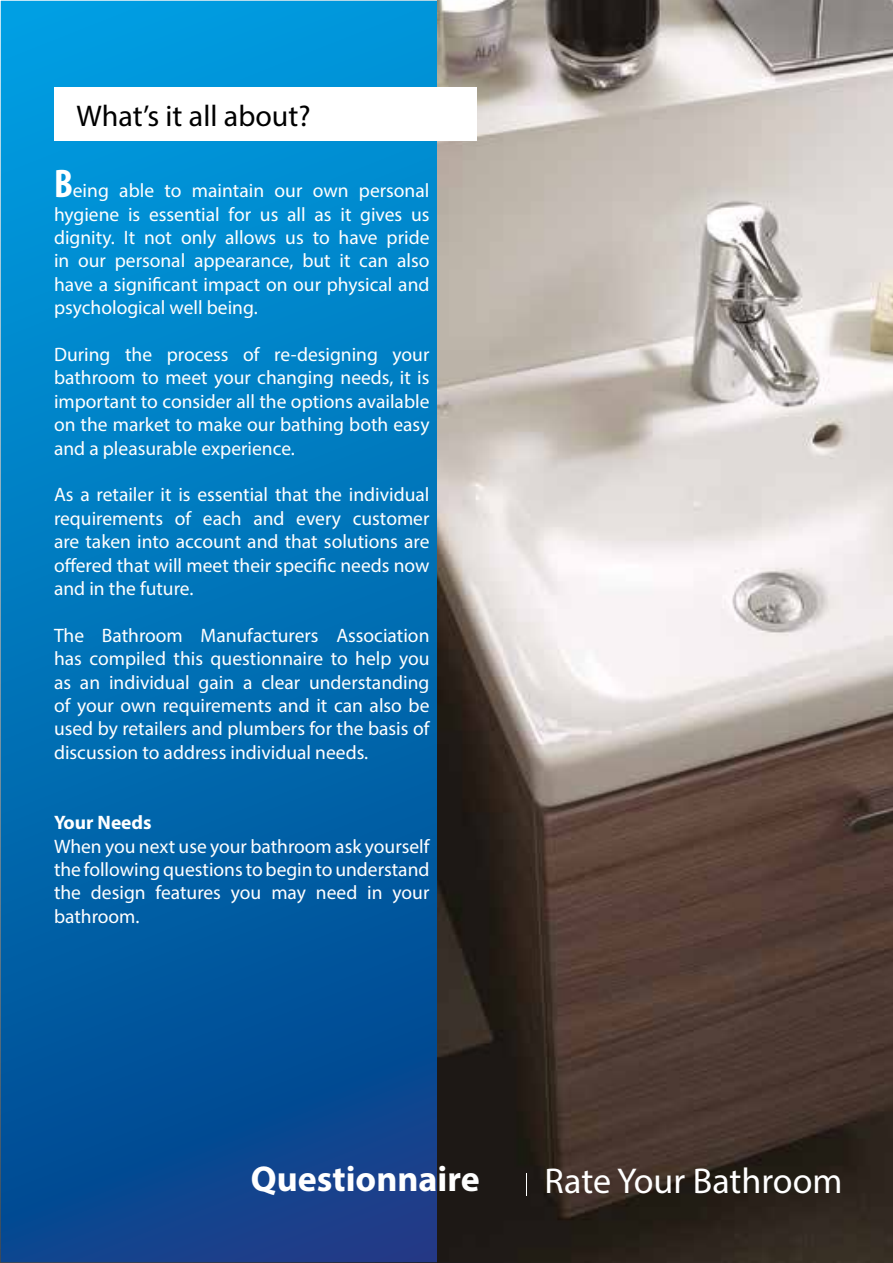
<style>
.page{position:relative;width:893px;height:1263px;background:#fff}
.page>*{position:absolute;margin:0;border:0;box-sizing:border-box;transform-origin:0 0}
.t1{font:36px "Myriad Pro";color:#fff}
.t2{font:700 36px "Myriad Pro";color:#fff}
.t3{font:30px "Myriad Pro";color:#000}
.t4{font:19.5px/23.4px "Myriad Pro";color:#fff;text-align:justify}
.t5{font:700 19.5px "Myriad Pro";color:#fff}
.s1{font-weight:700;font-stretch:condensed;font-size:40.2px}
</style>
<div class="page">
<svg style="left:3px;top:3px;width:435px;height:1257px;background:#026eb4"></svg>
<img style="left:438px;top:0;width:455px;height:1263px">
<div style="left:54px;top:87px;width:422px;height:53px;background:#fff"></div>
<h2 class="t3" style="left:77px;top:97px;width:235px">What’s it all about?</h2>
<p class="t4" style="left:54px;top:179px;width:377px"><span class="s1">B</span>eing able to maintain our own personal hygiene is essential for us all as it gives us dignity. It not only allows us to have pride in our personal appearance, but it can also have a significant impact on our physical and psychological well being.</p>
<p class="t4" style="left:54px;top:342px;width:377px">During the process of re-designing your bathroom to meet your changing needs, it is important to consider all the options available on the market to make our bathing both easy and a pleasurable experience.</p>
<p class="t4" style="left:54px;top:483px;width:377px">As a retailer it is essential that the individual requirements of each and every customer are taken into account and that solutions are offered that will meet their specific needs now and in the future.</p>
<p class="t4" style="left:54px;top:623px;width:377px">The Bathroom Manufacturers Association has compiled this questionnaire to help you as an individual gain a clear understanding of your own requirements and it can also be used by retailers and plumbers for the basis of discussion to address individual needs.</p>
<p class="t5" style="left:54px;top:810px;width:99px">Your Needs</p>
<p class="t4" style="left:54px;top:834px;width:377px">When you next use your bathroom ask yourself the following questions to begin to understand the design features you may need in your bathroom.</p>
<h1 class="t2" style="left:234px;top:1155px;width:230px">Question aire</h1>
<h1 class="t2" style="left:251px;top:1155px;width:230px">Questionnaire</h1>
<h1 class="t1" style="left:528px;top:1159px;width:300px">Rate Your Bathro m</h1>
<h1 class="t1" style="left:544px;top:1159px;width:300px">Rate Your Bathroom</h1>
</div>
